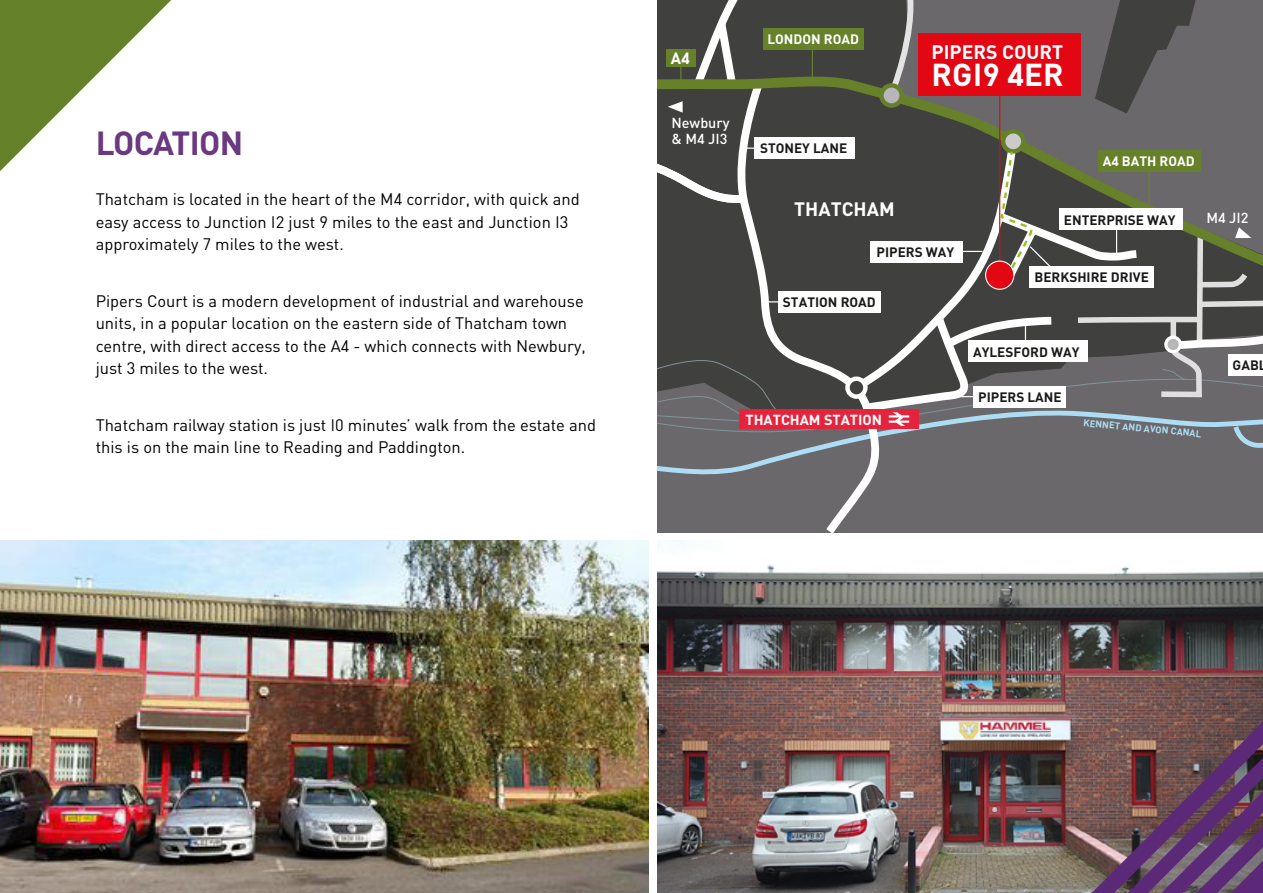
<style>
.page{position:relative;width:1263px;height:893px;background:#fff}
.page>*{position:absolute;margin:0;border:0;box-sizing:border-box;transform-origin:0 0}
.t1{font:700 33px "DIN5";letter-spacing:-.02em;color:#6a3981}
.t2{font:700 31.35px "DIN5";color:#fff}
.t3{font:700 19.35px "DIN5";color:#fff}
.t4{font:700 19.2px "DIN5";color:#fff}
.t5{font:16.5px/22.5px "DIN5";color:#000}
.t6{font:700 16.2px "DIN5";color:#fff}
.t7{font:500 14.4px/15.8px "DIN5";color:#fff}
.t8{font:700 14.4px "DIN5";color:#fff}
.t9{font:700 13.5px "DIN5";color:#1a1b19}
.t10{font:700 13.5px "DIN5";color:#fff}
.t11{font:700 9.6px "DIN5";color:#acddf4}
</style>
<div class="page">
<img style="left:657px;top:541px;width:606px;height:352px">
<svg style="left:0;top:0;width:171px;height:171px"></svg>
<svg style="left:1092px;top:722px;width:171px;height:171px;background:#69475e"></svg>
<div style="left:657px;top:0;width:606px;height:532px;background:#6b686b"></div>
<svg style="left:826px;top:477px;width:47px;height:55px"></svg>
<svg style="left:657px;top:0;width:606px;height:477px"></svg>
<div style="left:985px;top:261px;width:29px;height:28px;background:#e30613;border-radius:50%"></div>
<div style="left:985px;top:261px;width:29px;height:29px;border:1px solid #fff;border-radius:50%"></div>
<img style="left:0;top:541px;width:648px;height:352px">
<h1 class="t1" style="left:96px;top:121px;width:149px">LOCATION</h1>
<p class="t5" style="left:96px;top:188px;width:485px">Thatcham is located in the heart of the M4 corridor, with quick and easy access to Junction 12 just 9 miles to the east and Junction 13 approximately 7 miles to the west.</p>
<p class="t5" style="left:96px;top:289px;width:492px">Pipers Court is a modern development of industrial and warehouse units, in a popular location on the eastern side of Thatcham town centre, with direct access to the A4 - which connects with Newbury, just 3 miles to the west.</p>
<p class="t5" style="left:96px;top:413px;width:502px">Thatcham railway station is just 10 minutes’ walk from the estate and this is on the main line to Reading and Paddington.</p>
<p class="t6" style="left:671px;top:47px;width:21px">A4</p>
<p class="t7" style="left:671px;top:115px;width:60px">Newbury &amp; M4 J13</p>
<p class="t10" style="left:767px;top:30px;width:93px">LONDON ROAD</p>
<p class="t3" style="left:931px;top:39px;width:133px">PIPERS COURT</p>
<h2 class="t2" style="left:931px;top:54px;width:134px">RG19 4ER</h2>
<p class="t9" style="left:760px;top:139px;width:89px">STONEY LANE</p>
<p class="t4" style="left:794px;top:196px;width:102px">THATCHAM</p>
<p class="t9" style="left:876px;top:243px;width:79px">PIPERS WAY</p>
<p class="t9" style="left:783px;top:293px;width:94px">STATION ROAD</p>
<p class="t10" style="left:1103px;top:152px;width:93px">A4 BATH ROAD</p>
<p class="t9" style="left:1064px;top:211px;width:113px">ENTERPRISE WAY</p>
<p class="t7" style="left:1206px;top:209px;width:44px">M4 J12</p>
<p class="t9" style="left:1034px;top:269px;width:116px">BERKSHIRE DRIVE</p>
<p class="t9" style="left:973px;top:343px;width:108px">AYLESFORD WAY</p>
<p class="t9" style="left:978px;top:388px;width:85px">PIPERS LANE</p>
<p class="t9" style="left:1233px;top:357px;width:28px">GAB</p>
<p class="t8" style="left:745px;top:411px;width:138px">THATCHAM STATION</p>
<p class="t11" style="left:1084px;top:416px;width:120px;rotate:6deg">KENNET AND AVON CANAL</p>
</div>
